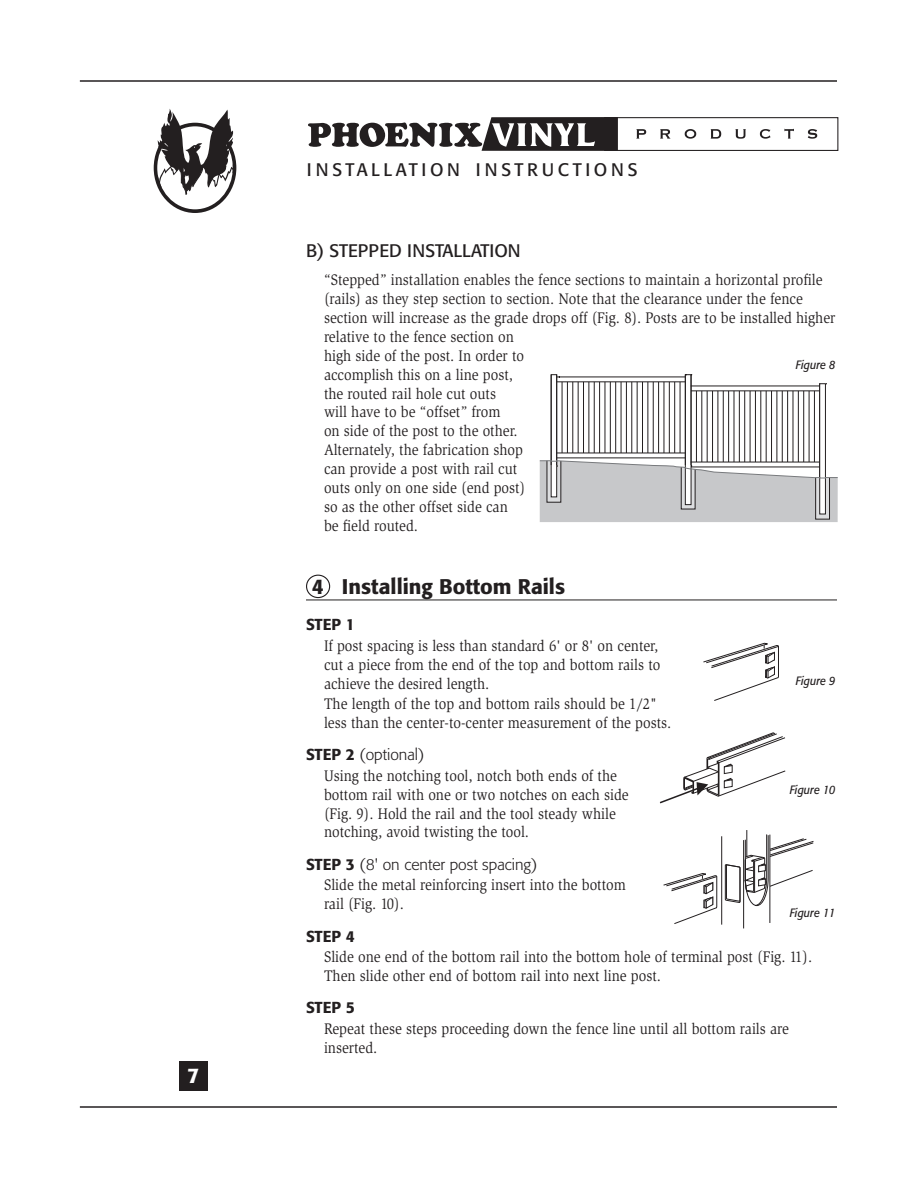
<style>
.page{position:relative;width:918px;height:1188px;background:#fff}
.page>*{position:absolute;margin:0;border:0;box-sizing:border-box;transform-origin:0 0}
.Head_B{font:500 21px "Formata";color:#231f20}
.t1{font:500 21px "Formata";color:#fff}
.Head_C{font:18px "Formata";letter-spacing:.2em;color:#231f20}
.Head_C-2{font:18px "Formata";color:#231f20}
.generalText{font:15.75px/18.9px "Slimbach";color:#231f20;scale:.9 1}
.Head_C-3{font:300 15.75px "Formata";color:#231f20}
.Head_C-4{font:500 15.75px "Formata";color:#231f20}
.generalText-2{font:italic 12px "Formata";color:#231f20;scale:.9 1}
.s1{font-weight:500}
</style>
<div class="page">
<hr style="left:80px;top:80px;width:757px;height:2px;background:#231f20">
<hr style="left:80px;top:1106px;width:757px;height:2px;background:#231f20">
<div style="left:179px;top:1061px;width:29px;height:29px;background:#231f20"></div>
<svg style="left:308px;top:117px;width:310px;height:34px"></svg>
<svg style="left:636px;top:129px;width:10px;height:10px"></svg>
<svg style="left:660px;top:129px;width:10px;height:10px"></svg>
<svg style="left:685px;top:129px;width:11px;height:10px"></svg>
<svg style="left:711px;top:129px;width:10px;height:10px"></svg>
<svg style="left:735px;top:129px;width:11px;height:10px"></svg>
<svg style="left:760px;top:129px;width:11px;height:10px"></svg>
<svg style="left:784px;top:129px;width:10px;height:10px"></svg>
<svg style="left:808px;top:129px;width:9px;height:10px"></svg>
<svg style="left:154px;top:123px;width:82px;height:90px"></svg>
<div style="left:157px;top:126px;width:76px;height:83px;background:#fff;border-radius:50%"></div>
<svg style="left:157px;top:109px;width:78px;height:86px"></svg>
<div style="left:604px;top:117px;width:234px;height:34px;border:1px solid #231f20"></div>
<hr style="left:562px;top:382px;width:1px;height:71px;background:#231f20">
<hr style="left:567px;top:382px;width:1px;height:71px;background:#231f20">
<hr style="left:573px;top:382px;width:1px;height:71px;background:#231f20">
<hr style="left:578px;top:382px;width:1px;height:71px;background:#231f20">
<hr style="left:583px;top:382px;width:1px;height:71px;background:#231f20">
<hr style="left:589px;top:382px;width:1px;height:71px;background:#231f20">
<hr style="left:594px;top:382px;width:1px;height:71px;background:#231f20">
<hr style="left:599px;top:382px;width:1px;height:71px;background:#231f20">
<hr style="left:605px;top:382px;width:1px;height:71px;background:#231f20">
<hr style="left:610px;top:382px;width:1px;height:71px;background:#231f20">
<hr style="left:615px;top:382px;width:1px;height:71px;background:#231f20">
<hr style="left:621px;top:382px;width:1px;height:71px;background:#231f20">
<hr style="left:626px;top:382px;width:1px;height:71px;background:#231f20">
<hr style="left:632px;top:382px;width:1px;height:71px;background:#231f20">
<hr style="left:637px;top:382px;width:1px;height:71px;background:#231f20">
<hr style="left:642px;top:382px;width:1px;height:71px;background:#231f20">
<hr style="left:648px;top:382px;width:1px;height:71px;background:#231f20">
<hr style="left:653px;top:382px;width:1px;height:71px;background:#231f20">
<hr style="left:658px;top:382px;width:1px;height:71px;background:#231f20">
<hr style="left:664px;top:382px;width:1px;height:71px;background:#231f20">
<hr style="left:669px;top:382px;width:1px;height:71px;background:#231f20">
<hr style="left:674px;top:382px;width:1px;height:71px;background:#231f20">
<hr style="left:680px;top:382px;width:1px;height:71px;background:#231f20">
<hr style="left:696px;top:391px;width:1px;height:71px;background:#231f20">
<hr style="left:702px;top:391px;width:1px;height:71px;background:#231f20">
<hr style="left:707px;top:391px;width:1px;height:71px;background:#231f20">
<hr style="left:712px;top:391px;width:1px;height:71px;background:#231f20">
<hr style="left:718px;top:391px;width:1px;height:71px;background:#231f20">
<hr style="left:723px;top:391px;width:1px;height:71px;background:#231f20">
<hr style="left:728px;top:391px;width:1px;height:71px;background:#231f20">
<hr style="left:734px;top:391px;width:1px;height:71px;background:#231f20">
<hr style="left:739px;top:391px;width:1px;height:71px;background:#231f20">
<hr style="left:744px;top:391px;width:1px;height:71px;background:#231f20">
<hr style="left:750px;top:391px;width:1px;height:71px;background:#231f20">
<hr style="left:755px;top:391px;width:1px;height:71px;background:#231f20">
<hr style="left:761px;top:391px;width:1px;height:71px;background:#231f20">
<hr style="left:766px;top:391px;width:1px;height:71px;background:#231f20">
<hr style="left:771px;top:391px;width:1px;height:71px;background:#231f20">
<hr style="left:777px;top:391px;width:1px;height:71px;background:#231f20">
<hr style="left:782px;top:391px;width:1px;height:71px;background:#231f20">
<hr style="left:787px;top:391px;width:1px;height:71px;background:#231f20">
<hr style="left:793px;top:391px;width:1px;height:71px;background:#231f20">
<hr style="left:798px;top:391px;width:1px;height:71px;background:#231f20">
<hr style="left:803px;top:391px;width:1px;height:71px;background:#231f20">
<hr style="left:809px;top:391px;width:1px;height:71px;background:#231f20">
<hr style="left:814px;top:391px;width:1px;height:71px;background:#231f20">
<hr style="left:557px;top:453px;width:128px;height:1px;background:#231f20">
<hr style="left:557px;top:458px;width:128px;height:1px;background:#231f20">
<hr style="left:557px;top:382px;width:128px;height:1px;background:#231f20">
<hr style="left:557px;top:377px;width:128px;height:1px;background:#231f20">
<hr style="left:691px;top:391px;width:129px;height:1px;background:#231f20">
<hr style="left:691px;top:386px;width:129px;height:1px;background:#231f20">
<hr style="left:551px;top:375px;width:1px;height:90px;background:#231f20">
<hr style="left:556px;top:375px;width:1px;height:90px;background:#231f20">
<hr style="left:685px;top:375px;width:1px;height:90px;background:#231f20">
<hr style="left:691px;top:375px;width:1px;height:90px;background:#231f20">
<div style="left:819px;top:383px;width:7px;height:131px;border:1px solid #231f20"></div>
<svg style="left:539px;top:460px;width:299px;height:62px;background:#c7c7c9"></svg>
<hr style="left:769px;top:835px;width:1px;height:88px;background:#231f20">
<hr style="left:721px;top:836px;width:1px;height:89px;background:#231f20">
<hr style="left:743px;top:840px;width:1px;height:88px;background:#231f20">
<svg style="left:663px;top:873px;width:55px;height:51px"></svg>
<svg style="left:724px;top:830px;width:90px;height:77px"></svg>
<svg style="left:659px;top:732px;width:127px;height:72px"></svg>
<svg style="left:703px;top:642px;width:76px;height:59px"></svg>
<hr style="left:306px;top:600px;width:531px;height:1px;background:#231f20">
<div style="left:306px;top:575px;width:24px;height:23px;border:1px solid #231f20;border-radius:50%"></div>
<h1 class="t1" style="left:187px;top:1062px;width:14px">7</h1>
<p class="Head_C" style="left:307px;top:159px;width:332px">INSTALLATION INSTRUCTIONS</p>
<p class="Head_C-2" style="left:306px;top:240px;width:216px">B) STEPPED INSTALLATION</p>
<p class="generalText" style="left:324px;top:271px;width:570px">“Stepped” installation enables the fence sections to maintain a horizontal profile (rails) as they step section to section. Note that the clearance under the fence section will increase as the grade drops off (Fig. 8). Posts are to be installed higher</p>
<p class="generalText" style="left:324px;top:327px;width:225px">relative to the fence section on high side of the post. In order to accomplish this on a line post, the routed rail hole cut outs<br>will have to be “offset” from<br>on side of the post to the other.<br>Alternately, the fabrication shop can provide a post with rail cut outs only on one side (end post) so as the other offset side can be field routed.</p>
<p class="generalText-2" style="left:796px;top:358px;width:45px">Figure 8</p>
<p class="Head_B" style="left:312px;top:573px;width:255px">4 Installing Bottom Rails</p>
<p class="Head_C-4" style="left:306px;top:615px;width:50px">STEP 1</p>
<p class="generalText" style="left:324px;top:636px;width:375px">If post spacing is less than standard 6' or 8' on center, cut a piece from the end of the top and bottom rails to achieve the desired length.</p>
<p class="generalText" style="left:324px;top:694px;width:387px">The length of the top and bottom rails should be 1/2" less than the center-to-center measurement of the posts.</p>
<p class="Head_C-3" style="left:306px;top:746px;width:120px"><span class="s1">STEP 2</span> (optional)</p>
<p class="generalText" style="left:324px;top:766px;width:340px">Using the notching tool, notch both ends of the bottom rail with one or two notches on each side (Fig. 9). Hold the rail and the tool steady while notching, avoid twisting the tool.</p>
<p class="Head_C-3" style="left:306px;top:855px;width:233px"><span class="s1">STEP 3</span> (8' on center post spacing)</p>
<p class="generalText" style="left:324px;top:876px;width:337px">Slide the metal reinforcing insert into the bottom rail (Fig. 10).</p>
<p class="Head_C-4" style="left:306px;top:926px;width:50px">STEP 4</p>
<p class="generalText" style="left:324px;top:947px;width:544px">Slide one end of the bottom rail into the bottom hole of terminal post (Fig. 11).<br>Then slide other end of bottom rail into next line post.</p>
<p class="Head_C-4" style="left:306px;top:998px;width:50px">STEP 5</p>
<p class="generalText" style="left:324px;top:1019px;width:518px">Repeat these steps proceeding down the fence line until all bottom rails are inserted.</p>
<p class="generalText-2" style="left:796px;top:674px;width:45px">Figure 9</p>
<p class="generalText-2" style="left:790px;top:782px;width:52px">Figure 10</p>
<p class="generalText-2" style="left:790px;top:906px;width:52px">Figure 11</p>
</div>
